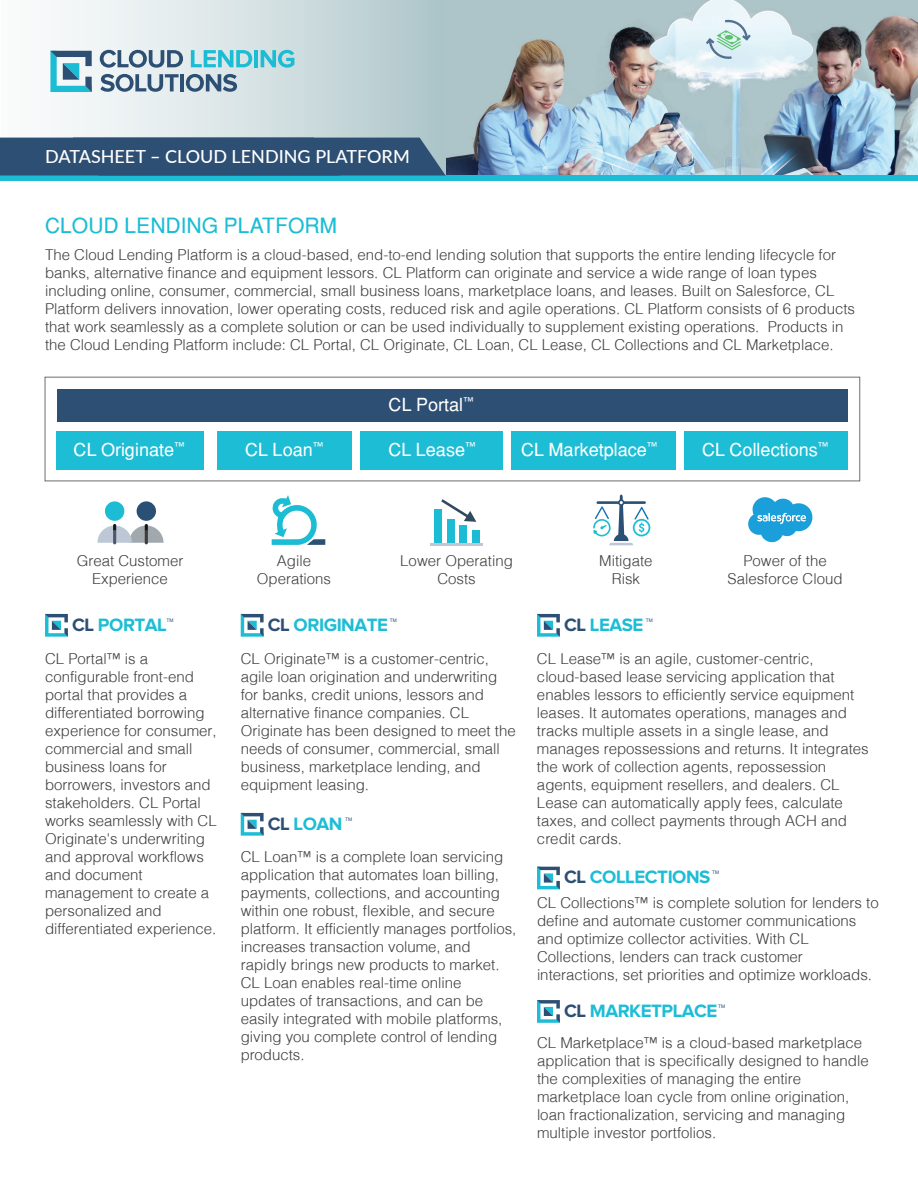
<style>
.page{position:relative;width:918px;height:1188px;background:#fff}
.page>*{position:absolute;margin:0;border:0;box-sizing:border-box;transform-origin:0 0}
.t1{font:21px "Helvetica";color:#1cbdd4}
.t2{font:700 18.6px "Proxima Nova";letter-spacing:-.025em;color:#1cbdd5}
.t3{font:18px "Helvetica";color:#fff}
.t4{font:500 18px "Lato";color:#fff}
.t5{font:300 15px/18px "Helv";color:#3e3e3f}
.t6{font:4.95px "Arial";color:#2d4f73}
.s1{color:#2d4f73}
</style>
<div class="page">
<img style="left:446px;top:0;width:472px;height:176px">
<div style="left:0;top:0;width:444px;height:182px;background:linear-gradient(to right,#fff,#b2c9cc)"></div>
<svg style="left:50px;top:51px;width:42px;height:41px"></svg>
<svg style="left:100px;top:50px;width:83px;height:18px"></svg>
<svg style="left:191px;top:50px;width:61px;height:17px"></svg>
<hr style="left:254px;top:50px;width:4px;height:17px;background:#1cbdd4">
<svg style="left:261px;top:50px;width:33px;height:18px"></svg>
<svg style="left:100px;top:74px;width:79px;height:18px"></svg>
<hr style="left:180px;top:74px;width:4px;height:17px;background:#2d4f73">
<svg style="left:186px;top:74px;width:51px;height:18px"></svg>
<div style="left:0;top:176px;width:918px;height:5px;background:#1cbdd4"></div>
<div style="left:0;top:138px;width:446px;height:38px;background:#2d4f73"></div>
<svg style="left:45px;top:614px;width:23px;height:23px"></svg>
<svg style="left:241px;top:614px;width:23px;height:23px"></svg>
<svg style="left:241px;top:813px;width:23px;height:23px"></svg>
<svg style="left:537px;top:614px;width:23px;height:23px"></svg>
<svg style="left:537px;top:867px;width:23px;height:22px"></svg>
<svg style="left:537px;top:1000px;width:23px;height:23px"></svg>
<svg style="left:706px;top:20px;width:45px;height:39px;background:#c7e0e0"></svg>
<div style="left:57px;top:389px;width:791px;height:32px;background:#2d4f73"></div>
<div style="left:45px;top:377px;width:815px;height:104px;border:1px solid #6c6d70"></div>
<div style="left:57px;top:431px;width:147px;height:38px;background:#1cbdd5"></div>
<div style="left:360px;top:431px;width:143px;height:38px;background:#1cbdd5"></div>
<div style="left:217px;top:431px;width:135px;height:38px;background:#1cbdd5"></div>
<div style="left:511px;top:431px;width:164px;height:38px;background:#1cbdd5"></div>
<div style="left:684px;top:431px;width:164px;height:38px;background:#1cbdd5"></div>
<div style="left:137px;top:501px;width:19px;height:20px;background:#2b5075;border-radius:50%"></div>
<div style="left:105px;top:501px;width:19px;height:20px;background:#1cbdd4;border-radius:50%"></div>
<svg style="left:97px;top:524px;width:67px;height:20px"></svg>
<svg style="left:272px;top:495px;width:53px;height:50px"></svg>
<div style="left:434px;top:509px;width:8px;height:34px;background:#1cbdd4"></div>
<div style="left:447px;top:519px;width:7px;height:24px;background:#1cbdd4"></div>
<div style="left:459px;top:526px;width:8px;height:17px;background:#1cbdd4"></div>
<div style="left:472px;top:531px;width:7px;height:12px;background:#1cbdd4"></div>
<hr style="left:431px;top:543px;width:52px;height:2px;background:#bdc7d5">
<svg style="left:441px;top:499px;width:35px;height:23px"></svg>
<svg style="left:593px;top:495px;width:57px;height:50px"></svg>
<svg style="left:748px;top:497px;width:65px;height:45px"></svg>
<p class="t4" style="left:45px;top:143px;width:366px">DATASHEET – CLOUD LENDING PLATFORM</p>
<h1 class="t1" style="left:45px;top:213px;width:294px">CLOUD LENDING PLATFORM</h1>
<p class="t5" style="left:45px;top:245px;width:811px">The Cloud Lending Platform is a cloud-based, end-to-end lending solution that supports the entire lending lifecycle for banks, alternative finance and equipment lessors. CL Platform can originate and service a wide range of loan types including online, consumer, commercial, small business loans, marketplace loans, and leases. Built on Salesforce, CL Platform delivers innovation, lower operating costs, reduced risk and agile operations. CL Platform consists of 6 products that work seamlessly as a complete solution or can be used individually to supplement existing operations. Products in the Cloud Lending Platform include: CL Portal, CL Originate, CL Loan, CL Lease, CL Collections and CL Marketplace.</p>
<p class="t3" style="left:389px;top:394px;width:86px">CL Portal<sup>™</sup></p>
<p class="t3" style="left:74px;top:439px;width:112px">CL Originate<sup>™</sup></p>
<p class="t3" style="left:245px;top:439px;width:80px">CL Loan<sup>™</sup></p>
<p class="t3" style="left:388px;top:439px;width:89px">CL Lease<sup>™</sup></p>
<p class="t3" style="left:521px;top:439px;width:138px">CL Marketplace<sup>™</sup></p>
<p class="t3" style="left:702px;top:439px;width:128px">CL Collections<sup>™</sup></p>
<p class="t5" style="left:77px;top:552px;width:108px;text-align:center">Great Customer<br>Experience</p>
<p class="t5" style="left:257px;top:552px;width:76px;text-align:center">Agile<br>Operations</p>
<p class="t5" style="left:400px;top:552px;width:114px;text-align:center">Lower Operating<br>Costs</p>
<p class="t5" style="left:599px;top:552px;width:55px;text-align:center">Mitigate<br>Risk</p>
<p class="t5" style="left:728px;top:552px;width:117px;text-align:center">Power of the<br>Salesforce Cloud</p>
<p class="t2" style="left:72px;top:616px;width:96px"><span class="s1">CL</span> PORTAL</p>
<p class="t6" style="left:167px;top:616px;width:9px">TM</p>
<p class="t5" style="left:45px;top:649px;width:173px">CL Portal™ is a configurable front-end portal that provides a differentiated borrowing experience for consumer, commercial and small business loans for borrowers, investors and stakeholders. CL Portal works seamlessly with CL<br>Originate's underwriting and approval workflows and document management to create a personalized and differentiated experience.</p>
<p class="t2" style="left:268px;top:616px;width:122px"><span class="s1">CL</span> ORIGINATE</p>
<p class="t6" style="left:390px;top:616px;width:9px">TM</p>
<p class="t5" style="left:241px;top:649px;width:277px">CL Originate™ is a customer-centric, agile loan origination and underwriting for banks, credit unions, lessors and alternative finance companies. CL Originate has been designed to meet the needs of consumer, commercial, small business, marketplace lending, and equipment leasing.</p>
<p class="t2" style="left:268px;top:815px;width:76px"><span class="s1">CL</span> LOAN</p>
<p class="t6" style="left:345px;top:815px;width:9px">TM</p>
<p class="t5" style="left:241px;top:847px;width:277px">CL Loan™ is a complete loan servicing application that automates loan billing, payments, collections, and accounting within one robust, flexible, and secure platform. It efficiently manages portfolios, increases transaction volume, and rapidly brings new products to market.<br>CL Loan enables real-time online updates of transactions, and can be easily integrated with mobile platforms, giving you complete control of lending products.</p>
<p class="t2" style="left:564px;top:616px;width:81px"><span class="s1">CL</span> LEASE</p>
<p class="t6" style="left:646px;top:616px;width:9px">TM</p>
<p class="t5" style="left:537px;top:649px;width:333px">CL Lease™ is an agile, customer-centric, cloud-based lease servicing application that enables lessors to efficiently service equipment leases. It automates operations, manages and tracks multiple assets in a single lease, and manages repossessions and returns. It integrates the work of collection agents, repossession agents, equipment resellers, and dealers. CL Lease can automatically apply fees, calculate taxes, and collect payments through ACH and credit cards.</p>
<p class="t2" style="left:564px;top:869px;width:148px"><span class="s1">CL</span> COLLECTIONS</p>
<p class="t6" style="left:712px;top:869px;width:9px">TM</p>
<p class="t5" style="left:537px;top:893px;width:343px">CL Collections™ is complete solution for lenders to define and automate customer communications and optimize collector activities. With CL Collections, lenders can track customer interactions, set priorities and optimize workloads.</p>
<p class="t2" style="left:564px;top:1002px;width:155px"><span class="s1">CL</span> MARKETPLACE</p>
<p class="t6" style="left:718px;top:1003px;width:9px">TM</p>
<p class="t5" style="left:537px;top:1033px;width:333px">CL Marketplace™ is a cloud-based marketplace application that is specifically designed to handle the complexities of managing the entire marketplace loan cycle from online origination, loan fractionalization, servicing and managing multiple investor portfolios.</p>
</div>
